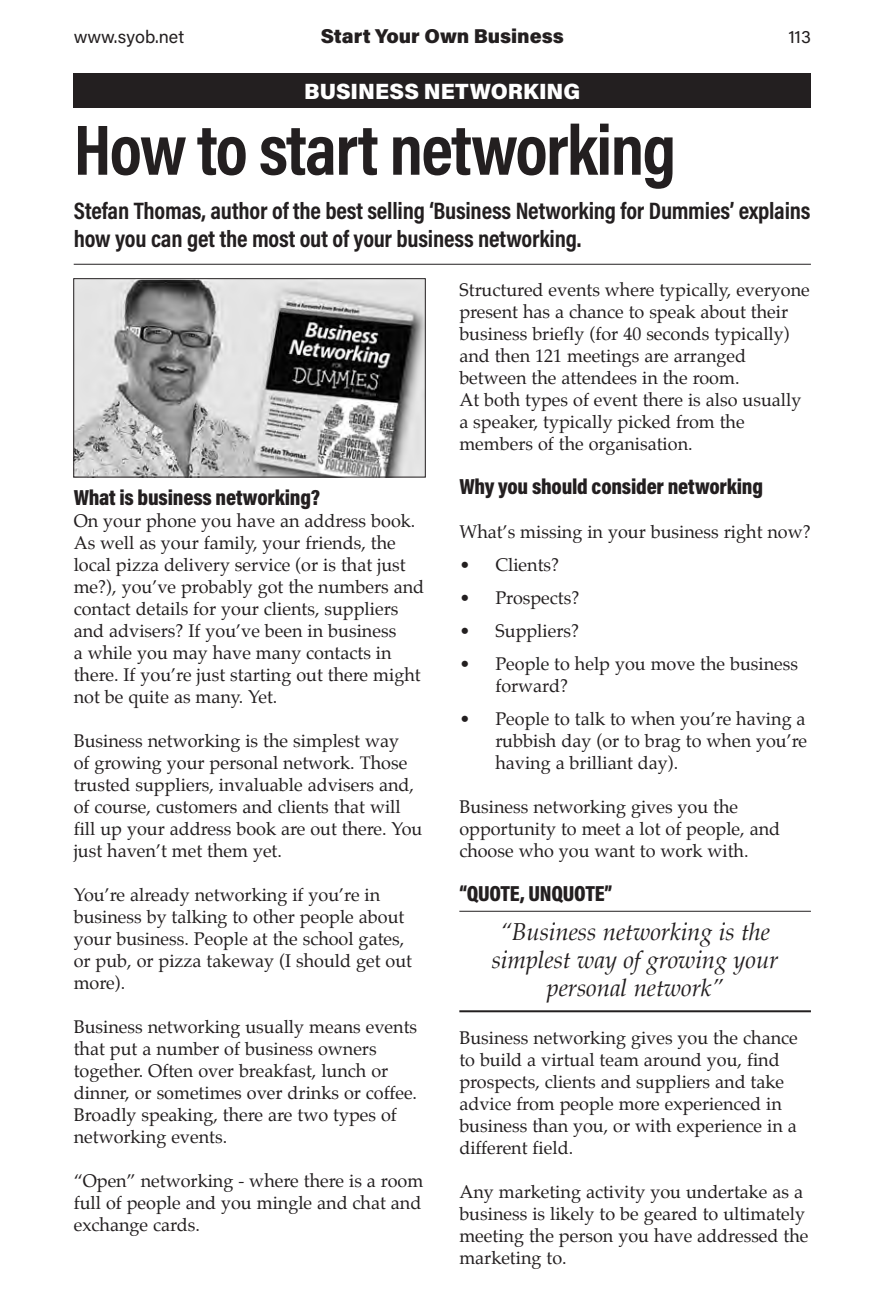
<style>
.page{position:relative;width:879px;height:1304px;background:#fff}
.page>*{position:absolute;margin:0;border:0;box-sizing:border-box;transform-origin:0 0}
._2-header2{font:700 72px "Acumin Pro Cond";letter-spacing:-.025em;color:#231f20}
._4-standfirst{font:700 24px/28px "Acumin Pro Cond";letter-spacing:-.01em;color:#231f20}
._10a-Quote1Column{font:italic 24px/28px "Palatino";letter-spacing:-.005em;color:#231f20;text-align:center}
._7-header4Sub{font:900 22px "Acumin Pro Cond";letter-spacing:-.01em;color:#231f20}
.t1{font:900 22px "Acumin Pro";color:#fff}
._7a-quoteUnquote{font:900 22px "Acumin Pro Cond";letter-spacing:-.01em;color:#231f20}
.t2{font:900 20px "Acumin Pro";color:#231f20}
._8-textUnderSub8{font:18px/22px "Palatino";color:#231f20}
.t3{font:18px "Acumin Pro";color:#231f20}
</style>
<div class="page">
<div style="left:74px;top:74px;width:737px;height:34px;background:#231f20"></div>
<hr style="left:74px;top:264px;width:737px;height:1px;background:#231f20">
<hr style="left:459px;top:911px;width:352px;height:1px;background:#231f20">
<hr style="left:459px;top:1010px;width:352px;height:2px;background:#231f20">
<img style="left:75px;top:280px;width:349px;height:196px">
<div style="left:73px;top:278px;width:353px;height:200px;border:1px solid #231f20"></div>
<p class="t3" style="left:74px;top:24px;width:112px">www.syob.net</p>
<p class="t2" style="left:321px;top:22px;width:245px">Start Your Own Business</p>
<p class="t3" style="left:788px;top:24px;width:24px">113</p>
<p class="t1" style="left:304px;top:76px;width:278px">BUSINESS NETWORKING</p>
<p class="_2-header2" style="left:74px;top:102px;width:604px">How to start networking</p>
<p class="_4-standfirst" style="left:74px;top:196px;width:738px">Stefan Thomas, author of the best selling ‘Business Networking for Dummies’ explains how you can get the most out of your business networking.</p>
<p class="_7-header4Sub" style="left:74px;top:483px;width:248px">What is business networking?</p>
<p class="_8-textUnderSub8" style="left:74px;top:510px;width:352px">On your phone you have an address book.<br>As well as your family, your friends, the local pizza delivery service (or is that just me?), you’ve probably got the numbers and contact details for your clients, suppliers and advisers? If you’ve been in business<br>a while you may have many contacts in there. If you’re just starting out there might not be quite as many. Yet.</p>
<p class="_8-textUnderSub8" style="left:74px;top:729px;width:350px">Business networking is the simplest way<br>of growing your personal network. Those trusted suppliers, invaluable advisers and, of course, customers and clients that will fill up your address book are out there. You just haven’t met them yet.</p>
<p class="_8-textUnderSub8" style="left:74px;top:883px;width:340px">You’re already networking if you’re in business by talking to other people about your business. People at the school gates, or pub, or pizza takeway (I should get out more).</p>
<p class="_8-textUnderSub8" style="left:74px;top:1015px;width:345px">Business networking usually means events that put a number of business owners together. Often over breakfast, lunch or dinner, or sometimes over drinks or coffee.</p>
<p class="_8-textUnderSub8" style="left:74px;top:1103px;width:325px">Broadly speaking, there are two types of networking events.</p>
<p class="_8-textUnderSub8" style="left:74px;top:1169px;width:351px;text-align:justify">“Open” networking - where there is a room full of people and you mingle and chat and exchange cards.</p>
<p class="_8-textUnderSub8" style="left:459px;top:279px;width:352px">Structured events where typically, everyone present has a chance to speak about their business briefly (for 40 seconds typically) and then 121 meetings are arranged between the attendees in the room.</p>
<p class="_8-textUnderSub8" style="left:459px;top:389px;width:343px">At both types of event there is also usually a speaker, typically picked from the members of the organisation.</p>
<p class="_7-header4Sub" style="left:459px;top:472px;width:305px">Why you should consider networking</p>
<p class="_8-textUnderSub8" style="left:459px;top:521px;width:353px">What’s missing in your business right now?</p>
<p class="_8-textUnderSub8" style="left:459px;top:554px;width:101px">• Clients?</p>
<p class="_8-textUnderSub8" style="left:459px;top:587px;width:122px">• Prospects?</p>
<p class="_8-textUnderSub8" style="left:459px;top:620px;width:121px">• Suppliers?</p>
<p class="_8-textUnderSub8" style="left:495px;top:653px;width:304px;text-indent:-36px">• People to help you move the business forward?</p>
<p class="_8-textUnderSub8" style="left:495px;top:708px;width:313px;text-align:justify;text-indent:-36px">• People to talk to when you’re having a rubbish day (or to brag to when you’re having a brilliant day).</p>
<p class="_8-textUnderSub8" style="left:459px;top:796px;width:322px">Business networking gives you the opportunity to meet a lot of people, and choose who you want to work with.</p>
<p class="_7a-quoteUnquote" style="left:459px;top:879px;width:154px">“QUOTE, UNQUOTE”</p>
<p class="_10a-Quote1Column" style="left:492px;top:918px;width:288px">“Business networking is the simplest way of growing your personal network”</p>
<p class="_8-textUnderSub8" style="left:459px;top:1027px;width:340px">Business networking gives you the chance to build a virtual team around you, find prospects, clients and suppliers and take advice from people more experienced in business than you, or with experience in a different field.</p>
<p class="_8-textUnderSub8" style="left:459px;top:1180px;width:351px">Any marketing activity you undertake as a business is likely to be geared to ultimately meeting the person you have addressed the marketing to.</p>
</div>
